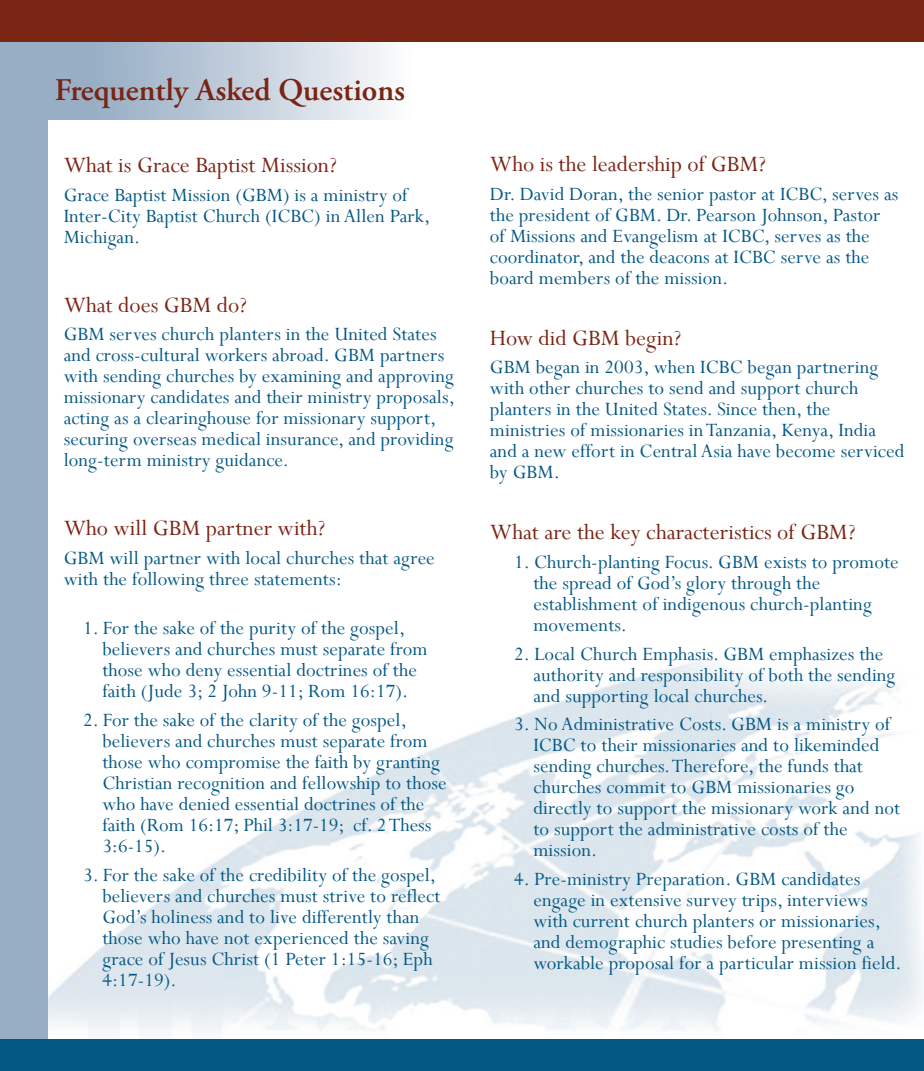
<style>
.page{position:relative;width:924px;height:1071px;background:#fff}
.page>*{position:absolute;margin:0;border:0;box-sizing:border-box;transform-origin:0 0}
.t1{font:600 31.5px "Adobe Garamond Pro";color:#7a2414}
.t2{font:24.5px "Perpetua";color:#7a2414}
.t3{font:21px/21px "Perpetua";letter-spacing:.005em;color:#045884}
</style>
<div class="page">
<img style="left:48px;top:662px;width:876px;height:378px">
<div style="left:0;top:119px;width:48px;height:931px;background:#97aec5"></div>
<div style="left:0;top:1040px;width:924px;height:31px;background:#045884"></div>
<svg style="left:0;top:42px;width:387px;height:77px;background:#b9c7d7"></svg>
<div style="left:0;top:0;width:924px;height:42px;background:#7a2414"></div>
<h1 class="t1" style="left:55px;top:72px;width:351px">Frequently Asked Questions</h1>
<p class="t2" style="left:64px;top:150px;width:275px">What is Grace Baptist Mission?</p>
<p class="t3" style="left:64px;top:184px;width:368px">Grace Baptist Mission (GBM) is a ministry of<br>Inter-City Baptist Church (ICBC) in Allen Park,<br>Michigan.</p>
<p class="t2" style="left:64px;top:289px;width:185px">What does GBM do?</p>
<p class="t3" style="left:64px;top:323px;width:392px">GBM serves church planters in the United States and cross-cultural workers abroad. GBM partners with sending churches by examining and approving missionary candidates and their ministry proposals, acting as a clearinghouse for missionary support, securing overseas medical insurance, and providing long-term ministry guidance.</p>
<p class="t2" style="left:64px;top:512px;width:263px">Who will GBM partner with?</p>
<p class="t3" style="left:64px;top:547px;width:372px">GBM will partner with local churches that agree with the following three statements:</p>
<p class="t3" style="left:102px;top:617px;width:327px;text-indent:-19px">1. For the sake of the purity of the gospel, believers and churches must separate from those who deny essential doctrines of the faith (Jude 3; 2 John 9-11; Rom 16:17).</p>
<p class="t3" style="left:102px;top:709px;width:346px;text-indent:-19px">2. For the sake of the clarity of the gospel, believers and churches must separate from those who compromise the faith by granting Christian recognition and fellowship to those who have denied essential doctrines of the faith (Rom 16:17; Phil 3:17-19; cf. 2 Thess 3:6-15).</p>
<p class="t3" style="left:102px;top:864px;width:340px;text-indent:-19px">3. For the sake of the credibility of the gospel, believers and churches must strive to reflect God’s holiness and to live differently than those who have not experienced the saving grace of Jesus Christ (1 Peter 1:15-16; Eph 4:17-19).</p>
<p class="t2" style="left:490px;top:149px;width:277px">Who is the leadership of GBM?</p>
<p class="t3" style="left:490px;top:183px;width:410px">Dr. David Doran, the senior pastor at ICBC, serves as the president of GBM. Dr. Pearson Johnson, Pastor of Missions and Evangelism at ICBC, serves as the coordinator, and the deacons at ICBC serve as the board members of the mission.</p>
<p class="t2" style="left:490px;top:322px;width:193px">How did GBM begin?</p>
<p class="t3" style="left:490px;top:356px;width:416px">GBM began in 2003, when ICBC began partnering with other churches to send and support church planters in the United States. Since then, the ministries of missionaries in Tanzania, Kenya, India and a new effort in Central Asia have become serviced by GBM.</p>
<p class="t2" style="left:490px;top:516px;width:367px">What are the key characteristics of GBM?</p>
<p class="t3" style="left:533px;top:551px;width:367px;text-indent:-19px">1. Church-planting Focus. GBM exists to promote the spread of God’s glory through the establishment of indigenous church-planting movements.</p>
<p class="t3" style="left:533px;top:643px;width:363px;text-indent:-19px">2. Local Church Emphasis. GBM emphasizes the authority and responsibility of both the sending and supporting local churches.</p>
<p class="t3" style="left:533px;top:713px;width:368px;text-indent:-19px">3. No Administrative Costs. GBM is a ministry of ICBC to their missionaries and to likeminded sending churches. Therefore, the funds that churches commit to GBM missionaries go directly to support the missionary work and not to support the administrative costs of the mission.</p>
<p class="t3" style="left:533px;top:868px;width:370px;text-indent:-19px">4. Pre-ministry Preparation. GBM candidates engage in extensive survey trips, interviews with current church planters or missionaries, and demographic studies before presenting a workable proposal for a particular mission field.</p>
</div>
